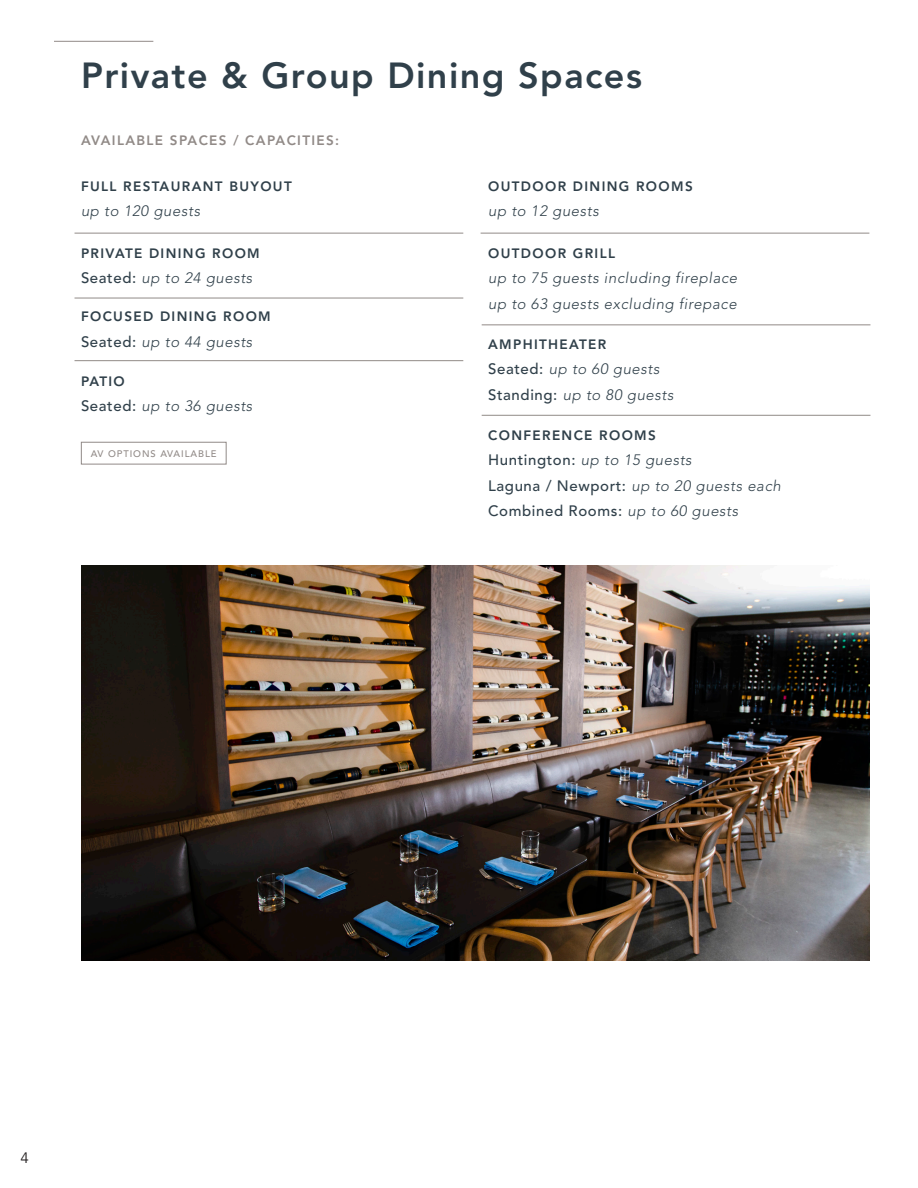
<style>
.page{position:relative;width:918px;height:1188px;background:#fff}
.page>*{position:absolute;margin:0;border:0;box-sizing:border-box;transform-origin:0 0}
.t1{font:800 36px "Avenir LT Pro";letter-spacing:.04em;color:#30404a}
.t2{font:italic 300 15px "Avenir LT Pro";letter-spacing:.04em;color:#30404a}
.t3{font:500 15px "Avenir LT Pro";letter-spacing:.04em;color:#30404a}
.t4{font:15px "Avenir LT Std";color:#231f20}
.t5{font:800 13.5px "Avenir LT Pro";letter-spacing:.1em;color:#30404a}
.t6{font:800 13.5px "Avenir LT Pro";letter-spacing:.1em;color:#918a87}
.t7{font:500 9.45px "Avenir LT Pro";letter-spacing:.1em;color:#918a87}
.s1{font-weight:500;font-style:normal}
.s2{font-weight:300;font-style:italic}
</style>
<div class="page">
<hr style="left:54px;top:41px;width:99px;height:1px;background:#918a87">
<hr style="left:75px;top:233px;width:388px;height:1px;background:#918a87">
<hr style="left:481px;top:233px;width:388px;height:1px;background:#918a87">
<hr style="left:482px;top:325px;width:388px;height:1px;background:#918a87">
<hr style="left:482px;top:415px;width:388px;height:1px;background:#918a87">
<hr style="left:75px;top:298px;width:388px;height:1px;background:#918a87">
<hr style="left:75px;top:360px;width:388px;height:1px;background:#918a87">
<div style="left:81px;top:442px;width:146px;height:22px;border:1px solid #918a87"></div>
<img style="left:81px;top:565px;width:788px;height:396px">
<p class="t1" style="left:81px;top:54px;width:563px">Private &amp; Group Dining Spaces</p>
<p class="t6" style="left:81px;top:132px;width:260px">AVAILABLE SPACES / CAPACITIES:</p>
<p class="t5" style="left:81px;top:178px;width:212px">FULL RESTAURANT BUYOUT</p>
<p class="t2" style="left:81px;top:202px;width:121px">up to 120 guests</p>
<p class="t5" style="left:81px;top:245px;width:180px">PRIVATE DINING ROOM</p>
<p class="t2" style="left:81px;top:269px;width:173px"><span class="s1">Seated:</span> up to 24 guests</p>
<p class="t5" style="left:81px;top:309px;width:191px">FOCUSED DINING ROOM</p>
<p class="t2" style="left:81px;top:333px;width:173px"><span class="s1">Seated:</span> up to 44 guests</p>
<p class="t5" style="left:81px;top:373px;width:45px">PATIO</p>
<p class="t2" style="left:81px;top:397px;width:173px"><span class="s1">Seated:</span> up to 36 guests</p>
<p class="t7" style="left:91px;top:448px;width:127px">AV OPTIONS AVAILABLE</p>
<p class="t5" style="left:488px;top:178px;width:206px">OUTDOOR DINING ROOMS</p>
<p class="t2" style="left:488px;top:202px;width:112px">up to 12 guests</p>
<p class="t5" style="left:488px;top:245px;width:128px">OUTDOOR GRILL</p>
<p class="t2" style="left:488px;top:269px;width:251px">up to 75 guests including fireplace</p>
<p class="t2" style="left:488px;top:295px;width:250px">up to 63 guests excluding firepace</p>
<p class="t5" style="left:488px;top:336px;width:120px">AMPHITHEATER</p>
<p class="t2" style="left:488px;top:360px;width:173px"><span class="s1">Seated:</span> up to 60 guests</p>
<p class="t2" style="left:488px;top:386px;width:187px"><span class="s1">Standing:</span> up to 80 guests</p>
<p class="t5" style="left:488px;top:427px;width:169px">CONFERENCE ROOMS</p>
<p class="t2" style="left:488px;top:451px;width:205px"><span class="s1">Huntington:</span> up to 15 guests</p>
<p class="t2" style="left:488px;top:477px;width:294px"><span class="s1">Laguna / Newport:</span> up to 20 guests each</p>
<p class="t3" style="left:488px;top:502px;width:252px">Combined Rooms: <span class="s2">up to 60 guests</span></p>
<p class="t4" style="left:21px;top:1149px;width:10px">4</p>
</div>
